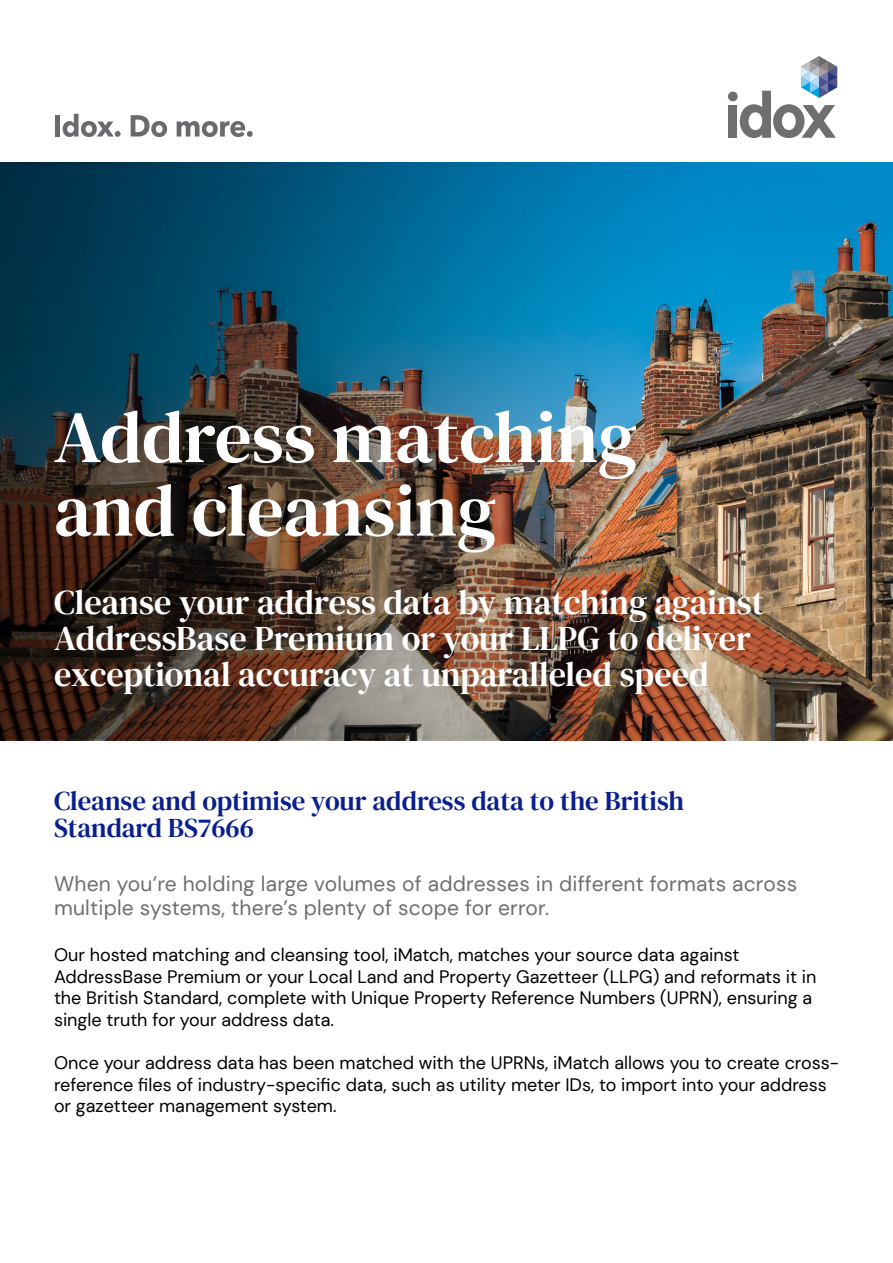
<style>
.page{position:relative;width:893px;height:1263px;background:#fff}
.page>*{position:absolute;margin:0;border:0;box-sizing:border-box;transform-origin:0 0}
.t1{font:73.5px/73.5px "DM Serif Text";color:#fff}
.t2{font:34.5px/36px "DM Serif Text";color:#fff}
.t3{font:27px/27px "DM Serif Text";color:#0a1f8f}
.t4{font:21px/24px "DM Sans";letter-spacing:.01em;color:#6e6e6e}
.t5{font:18px/21.6px "DM Sans";color:#000}
</style>
<div class="page">
<svg style="left:740px;top:56px;width:97px;height:82px"></svg>
<div style="left:728px;top:105px;width:9px;height:33px;background:#706f6f"></div>
<div style="left:728px;top:91px;width:10px;height:10px;background:#706f6f;border-radius:50%"></div>
<div style="left:55px;top:115px;width:5px;height:22px;background:#6b696e"></div>
<svg style="left:63px;top:114px;width:58px;height:23px"></svg>
<svg style="left:131px;top:115px;width:36px;height:22px"></svg>
<svg style="left:177px;top:121px;width:76px;height:16px"></svg>
<img style="left:0;top:163px;width:893px;height:577px">
<h1 class="t1" style="left:54px;top:401px;width:585px">Address matching and cleansing</h1>
<h2 class="t2" style="left:54px;top:585px;width:712px">Cleanse your address data by matching against<br>AddressBase Premium or your LLPG to deliver exceptional accuracy at unparalleled speed</h2>
<h3 class="t3" style="left:54px;top:788px;width:631px">Cleanse and optimise your address data to the British<br>Standard BS7666</h3>
<p class="t4" style="left:54px;top:872px;width:745px">When you’re holding large volumes of addresses in different formats across multiple systems, there’s plenty of scope for error.</p>
<p class="t5" style="left:54px;top:944px;width:764px">Our hosted matching and cleansing tool, iMatch, matches your source data against AddressBase Premium or your Local Land and Property Gazetteer (LLPG) and reformats it in the British Standard, complete with Unique Property Reference Numbers (UPRN), ensuring a single truth for your address data.</p>
<p class="t5" style="left:54px;top:1052px;width:786px">Once your address data has been matched with the UPRNs, iMatch allows you to create cross&shy;reference files of industry-specific data, such as utility meter IDs, to import into your address or gazetteer management system.</p>
</div>
